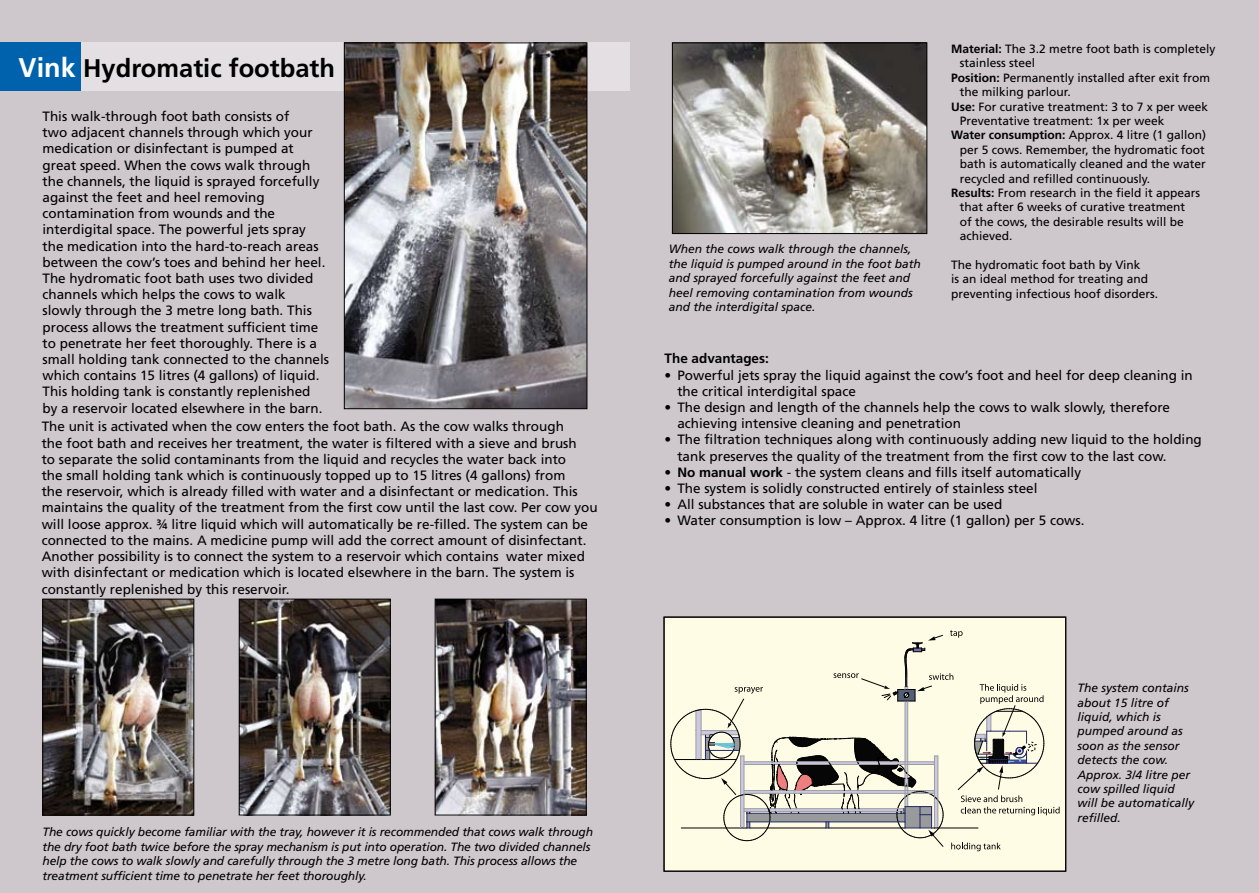
<style>
.page{position:relative;width:1259px;height:893px;background:#fff}
.page>*{position:absolute;margin:0;border:0;box-sizing:border-box;transform-origin:0 0}
.t1{font:700 25.5px "Frutiger";color:#000}
.t2{font:13.5px/16.2px "Frutiger";color:#000}
.t3{font:700 13.5px "Frutiger";color:#000}
.t4{font:italic 12px/14.4px "Frutiger";color:#000}
.t5{font:12px/14.4px "Frutiger";color:#000}
.s1{font-size:27px;color:#fff}
.s2{font-weight:700}
</style>
<div class="page">
<div style="left:0;top:0;width:629px;height:893px;background:#cec7cb"></div>
<div style="left:629px;top:0;width:630px;height:893px;background:#cec7cb"></div>
<div style="left:664px;top:617px;width:401px;height:254px;background:#fffce5"></div>
<img style="left:44px;top:601px;width:148px;height:212px">
<div style="left:42px;top:599px;width:152px;height:216px;border:1px solid #000"></div>
<img style="left:437px;top:601px;width:147px;height:212px">
<div style="left:435px;top:599px;width:151px;height:216px;border:1px solid #000"></div>
<img style="left:241px;top:601px;width:148px;height:212px">
<div style="left:239px;top:599px;width:152px;height:216px;border:1px solid #000"></div>
<img style="left:674px;top:45px;width:251px;height:187px">
<div style="left:672px;top:43px;width:255px;height:191px;border:1px solid #000"></div>
<svg style="left:670px;top:630px;width:389px;height:221px"></svg>
<div style="left:663px;top:617px;width:403px;height:254px;border:1px solid #000"></div>
<div style="left:0;top:43px;width:629px;height:48px;background:#e3dfe2"></div>
<div style="left:0;top:43px;width:81px;height:48px;background:#0062ac"></div>
<img style="left:346px;top:45px;width:239px;height:362px">
<div style="left:344px;top:43px;width:243px;height:366px;border:1px solid #000"></div>
<h1 class="t1" style="left:18px;top:53px;width:318px"><span class="s1">Vink</span> Hydromatic footbath</h1>
<p class="t2" style="left:43px;top:108px;width:288px">This walk-through foot bath consists of<br>two adjacent channels through which your medication or disinfectant is pumped at great speed. When the cows walk through the channels, the liquid is sprayed forcefully against the feet and heel removing contamination from wounds and the interdigital space. The powerful jets spray the medication into the hard-to-reach areas between the cow’s toes and behind her heel.<br>The hydromatic foot bath uses two divided channels which helps the cows to walk<br>slowly through the 3 metre long bath. This process allows the treatment sufficient time to penetrate her feet thoroughly. There is a small holding tank connected to the channels which contains 15 litres (4 gallons) of liquid.<br>This holding tank is constantly replenished<br>by a reservoir located elsewhere in the barn.</p>
<p class="t2" style="left:42px;top:419px;width:557px">The unit is activated when the cow enters the foot bath. As the cow walks through<br>the foot bath and receives her treatment, the water is filtered with a sieve and brush<br>to separate the solid contaminants from the liquid and recycles the water back into<br>the small holding tank which is continuously topped up to 15 litres (4 gallons) from<br>the reservoir, which is already filled with water and a disinfectant or medication. This maintains the quality of the treatment from the first cow until the last cow. Per cow you will loose approx. ¾ litre liquid which will automatically be re-filled. The system can be connected to the mains. A medicine pump will add the correct amount of disinfectant.<br>Another possibility is to connect the system to a reservoir which contains water mixed with disinfectant or medication which is located elsewhere in the barn. The system is constantly replenished by this reservoir.</p>
<p class="t4" style="left:43px;top:825px;width:552px">The cows quickly become familiar with the tray, however it is recommended that cows walk through the dry foot bath twice before the spray mechanism is put into operation. The two divided channels help the cows to walk slowly and carefully through the 3 metre long bath. This process allows the treatment sufficient time to penetrate her feet thoroughly.</p>
<p class="t4" style="left:669px;top:242px;width:254px">When the cows walk through the channels, the liquid is pumped around in the foot bath and sprayed forcefully against the feet and heel removing contamination from wounds and the interdigital space.</p>
<p class="t5" style="left:951px;top:42px;width:266px"><span class="s2">Material:</span> The 3.2 metre foot bath is completely</p>
<p class="t5" style="left:959px;top:56px;width:77px">stainless steel</p>
<p class="t5" style="left:951px;top:70px;width:260px"><span class="s2">Position:</span> Permanently installed after exit from</p>
<p class="t5" style="left:959px;top:85px;width:112px">the milking parlour.</p>
<p class="t5" style="left:951px;top:99px;width:258px"><span class="s2">Use:</span> For curative treatment: 3 to 7 x per week</p>
<p class="t5" style="left:959px;top:114px;width:206px">Preventative treatment: 1x per week</p>
<p class="t5" style="left:951px;top:128px;width:256px"><span class="s2">Water consumption:</span> Approx. 4 litre (1 gallon)</p>
<p class="t5" style="left:959px;top:142px;width:246px">per 5 cows. Remember, the hydromatic foot</p>
<p class="t5" style="left:959px;top:157px;width:248px">bath is automatically cleaned and the water</p>
<p class="t5" style="left:959px;top:171px;width:192px">recycled and refilled continuously.</p>
<p class="t5" style="left:951px;top:186px;width:250px"><span class="s2">Results:</span> From research in the field it appears</p>
<p class="t5" style="left:959px;top:200px;width:227px">that after 6 weeks of curative treatment</p>
<p class="t5" style="left:959px;top:214px;width:226px">of the cows, the desirable results will be</p>
<p class="t5" style="left:959px;top:229px;width:54px">achieved.</p>
<p class="t5" style="left:951px;top:258px;width:208px">The hydromatic foot bath by Vink<br>is an ideal method for treating and preventing infectious hoof disorders.</p>
<p class="t3" style="left:664px;top:351px;width:106px">The advantages:</p>
<p class="t2" style="left:677px;top:367px;width:517px;text-indent:-13px">• Powerful jets spray the liquid against the cow’s foot and heel for deep cleaning in the critical interdigital space</p>
<p class="t2" style="left:677px;top:399px;width:494px;text-indent:-13px">• The design and length of the channels help the cows to walk slowly, therefore achieving intensive cleaning and penetration</p>
<p class="t2" style="left:677px;top:432px;width:526px;text-indent:-13px">• The filtration techniques along with continuously adding new liquid to the holding tank preserves the quality of the treatment from the first cow to the last cow.</p>
<p class="t2" style="left:664px;top:464px;width:418px">• <span class="s2">No manual work</span> - the system cleans and fills itself automatically</p>
<p class="t2" style="left:664px;top:480px;width:374px">• The system is solidly constructed entirely of stainless steel</p>
<p class="t2" style="left:664px;top:496px;width:339px">• All substances that are soluble in water can be used</p>
<p class="t2" style="left:664px;top:513px;width:421px">• Water consumption is low – Approx. 4 litre (1 gallon) per 5 cows.</p>
<p class="t4" style="left:1077px;top:681px;width:118px">The system contains about 15 litre of liquid, which is pumped around as soon as the sensor detects the cow.<br>Approx. 3/4 litre per cow spilled liquid will be automatically refilled.</p>
</div>
